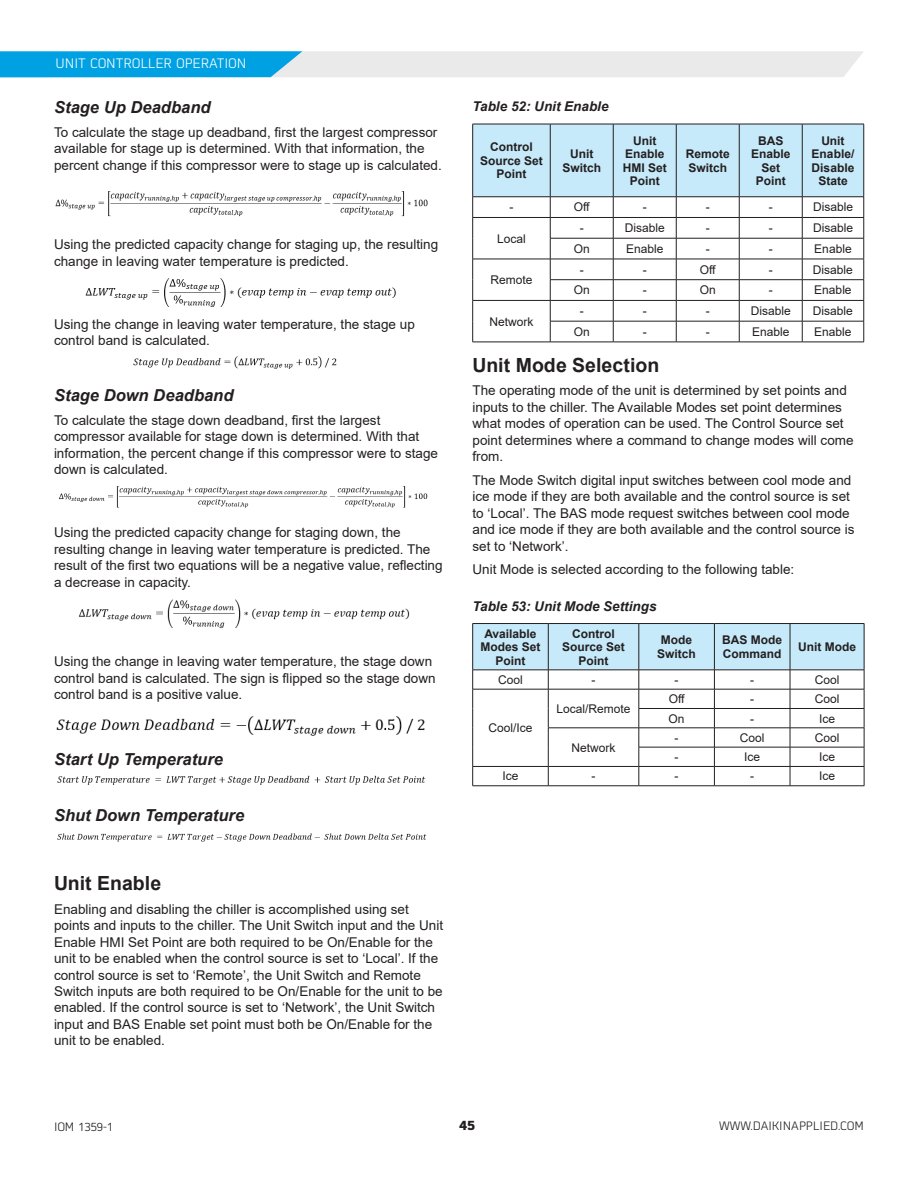
<style>
.page{position:relative;width:918px;height:1188px;background:#fff}
.page>*{position:absolute;margin:0;border:0;box-sizing:border-box;transform-origin:0 0}
.t1{font:700 19.5px "Arial";color:#231f20}
.t2{font:italic 700 16.5px "Arial";letter-spacing:.005em;color:#231f20}
.t3{font:13.5px/16.5px "Arial";color:#231f20}
.t4{font:italic 700 13.5px "Arial";color:#231f20}
.t5{font:300 13.5px "Martian B Thai";color:#fff}
.t6{font:700 13.5px "Martian B Thai";color:#231f20}
.t7{font:12px "Arial";color:#231f20}
.t8{font:700 12px/13.5px "Arial";color:#231f20;text-align:center}
.t9{font:300 12px "Martian B Thai";color:#231f20}
</style>
<div class="page">
<svg style="left:0;top:51px;width:863px;height:26px;background:#9dd2e8"></svg>
<img style="left:55px;top:191px;width:373px;height:26px">
<img style="left:85px;top:278px;width:311px;height:29px">
<img style="left:133px;top:356px;width:204px;height:13px">
<img style="left:59px;top:486px;width:369px;height:22px">
<img style="left:79px;top:599px;width:331px;height:30px">
<img style="left:56px;top:716px;width:369px;height:20px">
<img style="left:57px;top:775px;width:369px;height:10px">
<img style="left:57px;top:833px;width:370px;height:9px">
<svg style="left:472px;top:124px;width:393px;height:218px"></svg>
<hr style="left:472px;top:342px;width:78px;height:1px;background:#231f20">
<hr style="left:550px;top:342px;width:63px;height:1px;background:#231f20">
<hr style="left:613px;top:342px;width:63px;height:1px;background:#231f20">
<hr style="left:676px;top:342px;width:63px;height:1px;background:#231f20">
<hr style="left:739px;top:342px;width:63px;height:1px;background:#231f20">
<hr style="left:802px;top:342px;width:62px;height:1px;background:#231f20">
<hr style="left:472px;top:623px;width:76px;height:1px;background:#231f20">
<hr style="left:548px;top:623px;width:91px;height:1px;background:#231f20">
<hr style="left:639px;top:623px;width:75px;height:1px;background:#231f20">
<hr style="left:714px;top:623px;width:76px;height:1px;background:#231f20">
<hr style="left:790px;top:623px;width:74px;height:1px;background:#231f20">
<svg style="left:472px;top:624px;width:393px;height:162px"></svg>
<hr style="left:472px;top:786px;width:76px;height:1px;background:#231f20">
<hr style="left:548px;top:786px;width:91px;height:1px;background:#231f20">
<hr style="left:639px;top:786px;width:75px;height:1px;background:#231f20">
<hr style="left:714px;top:786px;width:76px;height:1px;background:#231f20">
<hr style="left:790px;top:786px;width:74px;height:1px;background:#231f20">
<p class="t5" style="left:56px;top:53px;width:9px">UNIT</p>
<p class="t5" style="left:90px;top:53px;width:17px">CONTROLLER</p>
<p class="t5" style="left:176px;top:53px;width:17px">OPERATION</p>
<p class="t2" style="left:54px;top:96px;width:158px">Stage Up Deadband</p>
<p class="t3" style="left:54px;top:123px;width:389px">To calculate the stage up deadband, first the largest compressor available for stage up is determined. With that information, the percent change if this compressor were to stage up is calculated.</p>
<p class="t3" style="left:54px;top:236px;width:386px">Using the predicted capacity change for staging up, the resulting change in leaving water temperature is predicted.</p>
<p class="t3" style="left:54px;top:315px;width:362px">Using the change in leaving water temperature, the stage up control band is calculated.</p>
<p class="t2" style="left:54px;top:384px;width:181px">Stage Down Deadband</p>
<p class="t3" style="left:54px;top:411px;width:386px">To calculate the stage down deadband, first the largest compressor available for stage down is determined. With that information, the percent change if this compressor were to stage down is calculated.</p>
<p class="t3" style="left:54px;top:524px;width:390px">Using the predicted capacity change for staging down, the resulting change in leaving water temperature is predicted. The result of the first two equations will be a negative value, reflecting a decrease in capacity.</p>
<p class="t3" style="left:54px;top:653px;width:383px">Using the change in leaving water temperature, the stage down control band is calculated. The sign is flipped so the stage down control band is a positive value.</p>
<p class="t2" style="left:54px;top:748px;width:171px">Start Up Temperature</p>
<p class="t2" style="left:54px;top:804px;width:192px">Shut Down Temperature</p>
<h1 class="t1" style="left:54px;top:870px;width:109px">Unit Enable</h1>
<p class="t3" style="left:54px;top:900px;width:391px">Enabling and disabling the chiller is accomplished using set points and inputs to the chiller. The Unit Switch input and the Unit Enable HMI Set Point are both required to be On/Enable for the unit to be enabled when the control source is set to ‘Local’. If the control source is set to ‘Remote’, the Unit Switch and Remote Switch inputs are both required to be On/Enable for the unit to be enabled. If the control source is set to ‘Network’, the Unit Switch input and BAS Enable set point must both be On/Enable for the unit to be enabled.</p>
<p class="t4" style="left:472px;top:97px;width:138px">Table 52: Unit Enable</p>
<p class="t8" style="left:480px;top:140px;width:64px">Control<br>Source Set<br>Point</p>
<p class="t8" style="left:562px;top:147px;width:40px">Unit<br>Switch</p>
<p class="t8" style="left:623px;top:134px;width:46px">Unit<br>Enable<br>HMI Set<br>Point</p>
<p class="t8" style="left:686px;top:147px;width:46px;text-align:left">Remote<br>Switch</p>
<p class="t8" style="left:751px;top:134px;width:41px">BAS<br>Enable<br>Set<br>Point</p>
<p class="t8" style="left:812px;top:134px;width:44px">Unit<br>Enable/<br>Disable<br>State</p>
<p class="t7" style="left:509px;top:199px;width:5px">-</p>
<p class="t7" style="left:574px;top:199px;width:18px">Off</p>
<p class="t7" style="left:643px;top:199px;width:5px">-</p>
<p class="t7" style="left:706px;top:199px;width:5px">-</p>
<p class="t7" style="left:769px;top:199px;width:5px">-</p>
<p class="t7" style="left:813px;top:199px;width:42px">Disable</p>
<p class="t7" style="left:497px;top:230px;width:30px">Local</p>
<p class="t7" style="left:580px;top:220px;width:5px">-</p>
<p class="t7" style="left:625px;top:220px;width:42px">Disable</p>
<p class="t7" style="left:706px;top:220px;width:5px">-</p>
<p class="t7" style="left:769px;top:220px;width:5px">-</p>
<p class="t7" style="left:813px;top:220px;width:42px">Disable</p>
<p class="t7" style="left:574px;top:240px;width:18px">On</p>
<p class="t7" style="left:626px;top:240px;width:39px">Enable</p>
<p class="t7" style="left:706px;top:240px;width:5px">-</p>
<p class="t7" style="left:769px;top:240px;width:5px">-</p>
<p class="t7" style="left:814px;top:240px;width:39px">Enable</p>
<p class="t7" style="left:490px;top:272px;width:44px">Remote</p>
<p class="t7" style="left:580px;top:261px;width:5px">-</p>
<p class="t7" style="left:643px;top:261px;width:5px">-</p>
<p class="t7" style="left:700px;top:261px;width:18px">Off</p>
<p class="t7" style="left:769px;top:261px;width:5px">-</p>
<p class="t7" style="left:813px;top:261px;width:42px">Disable</p>
<p class="t7" style="left:574px;top:282px;width:18px">On</p>
<p class="t7" style="left:643px;top:282px;width:5px">-</p>
<p class="t7" style="left:700px;top:282px;width:18px">On</p>
<p class="t7" style="left:769px;top:282px;width:5px">-</p>
<p class="t7" style="left:814px;top:282px;width:39px">Enable</p>
<p class="t7" style="left:580px;top:303px;width:5px">-</p>
<p class="t7" style="left:643px;top:303px;width:5px">-</p>
<p class="t7" style="left:706px;top:303px;width:5px">-</p>
<p class="t7" style="left:751px;top:303px;width:42px">Disable</p>
<p class="t7" style="left:813px;top:303px;width:42px">Disable</p>
<p class="t7" style="left:574px;top:323px;width:18px">On</p>
<p class="t7" style="left:643px;top:323px;width:5px">-</p>
<p class="t7" style="left:706px;top:323px;width:5px">-</p>
<p class="t7" style="left:752px;top:323px;width:39px">Enable</p>
<p class="t7" style="left:814px;top:323px;width:39px">Enable</p>
<h1 class="t1" style="left:472px;top:352px;width:188px">Unit Mode Selection</h1>
<p class="t3" style="left:472px;top:382px;width:383px">The operating mode of the unit is determined by set points and inputs to the chiller. The Available Modes set point determines what modes of operation can be used. The Control Source set point determines where a command to change modes will come from.</p>
<p class="t3" style="left:472px;top:472px;width:383px">The Mode Switch digital input switches between cool mode and ice mode if they are both available and the control source is set to ‘Local’. The BAS mode request switches between cool mode and ice mode if they are both available and the control source is set to ‘Network’.</p>
<p class="t3" style="left:472px;top:561px;width:323px">Unit Mode is selected according to the following table:</p>
<p class="t4" style="left:472px;top:597px;width:186px">Table 53: Unit Mode Settings</p>
<p class="t8" style="left:480px;top:627px;width:62px">Available<br>Modes Set<br>Point</p>
<p class="t8" style="left:562px;top:627px;width:64px">Control<br>Source Set<br>Point</p>
<p class="t8" style="left:657px;top:633px;width:40px">Mode<br>Switch</p>
<p class="t8" style="left:722px;top:633px;width:61px;text-align:left">BAS Mode<br>Command</p>
<p class="t8" style="left:798px;top:640px;width:59px">Unit Mode</p>
<p class="t7" style="left:498px;top:671px;width:26px">Cool</p>
<p class="t7" style="left:592px;top:671px;width:5px">-</p>
<p class="t7" style="left:675px;top:671px;width:5px">-</p>
<p class="t7" style="left:750px;top:671px;width:5px">-</p>
<p class="t7" style="left:815px;top:671px;width:26px">Cool</p>
<p class="t7" style="left:488px;top:720px;width:46px">Cool/Ice</p>
<p class="t7" style="left:489px;top:313px;width:46px">Network</p>
<p class="t7" style="left:669px;top:691px;width:18px">Off</p>
<p class="t7" style="left:750px;top:691px;width:5px">-</p>
<p class="t7" style="left:815px;top:691px;width:26px">Cool</p>
<p class="t7" style="left:669px;top:710px;width:18px">On</p>
<p class="t7" style="left:750px;top:710px;width:5px">-</p>
<p class="t7" style="left:819px;top:710px;width:18px">Ice</p>
<p class="t7" style="left:557px;top:700px;width:76px">Local/Remote</p>
<p class="t7" style="left:675px;top:729px;width:5px">-</p>
<p class="t7" style="left:740px;top:729px;width:26px">Cool</p>
<p class="t7" style="left:815px;top:729px;width:26px">Cool</p>
<p class="t7" style="left:675px;top:749px;width:5px">-</p>
<p class="t7" style="left:744px;top:749px;width:18px">Ice</p>
<p class="t7" style="left:819px;top:749px;width:18px">Ice</p>
<p class="t7" style="left:572px;top:739px;width:46px">Network</p>
<p class="t7" style="left:502px;top:768px;width:18px">Ice</p>
<p class="t7" style="left:592px;top:768px;width:5px">-</p>
<p class="t7" style="left:675px;top:768px;width:5px">-</p>
<p class="t7" style="left:750px;top:768px;width:5px">-</p>
<p class="t7" style="left:819px;top:768px;width:18px">Ice</p>
<p class="t9" style="left:54px;top:1118px;width:61px">IOM 1359-1</p>
<p class="t6" style="left:459px;top:1114px;width:18px">45</p>
<p class="t9" style="left:719px;top:1117px;width:146px">WWW.DAIKINAPPLIED.COM</p>
</div>
